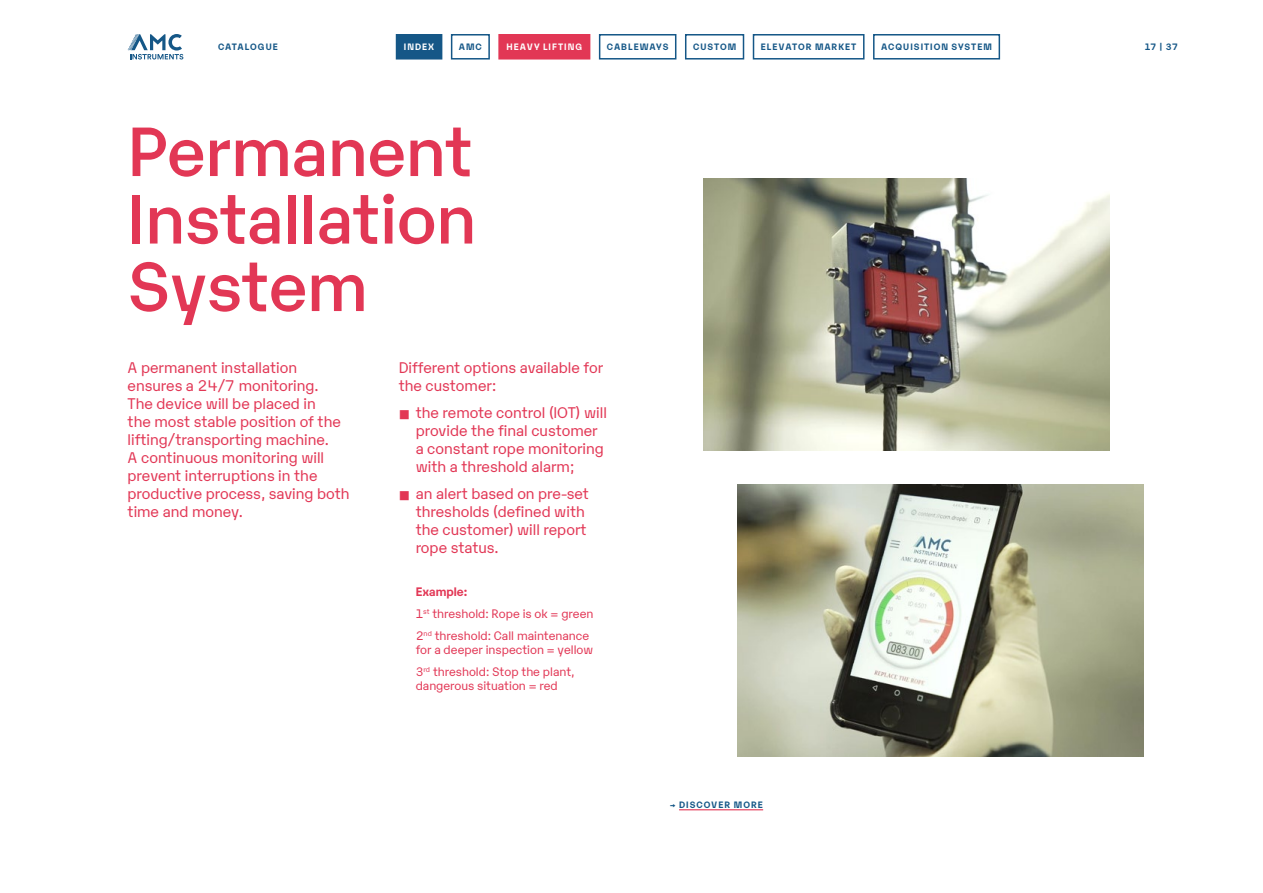
<style>
.page{position:relative;width:1263px;height:893px;background:#fff}
.page>*{position:absolute;margin:0;border:0;box-sizing:border-box;transform-origin:0 0}
.t1{font:500 67.5px/67.5px "Karelia";color:#e23755;text-align:justify}
.t2{font:15px/18px "Karelia";color:#e23755}
.t3{font:12px/21.6px "Karelia";color:#e23755}
.t4{font:700 9px "Karelia";letter-spacing:.105em;color:#155787}
.t5{font:700 9px "Karelia";letter-spacing:.115em;color:#fff}
.s1{font-weight:700}
</style>
<div class="page">
<svg style="left:128px;top:34px;width:55px;height:26px"></svg>
<div style="left:451px;top:34px;width:39px;height:26px;border:2px solid #155787"></div>
<div style="left:396px;top:35px;width:46px;height:24px;background:#155787"></div>
<div style="left:396px;top:34px;width:46px;height:26px;border:2px solid #155787"></div>
<div style="left:753px;top:34px;width:111px;height:26px;border:2px solid #155787"></div>
<div style="left:499px;top:35px;width:91px;height:24px;background:#e23755"></div>
<div style="left:498px;top:34px;width:92px;height:26px;border:2px solid #e23755"></div>
<div style="left:599px;top:34px;width:77px;height:26px;border:2px solid #155787"></div>
<div style="left:685px;top:34px;width:59px;height:26px;border:2px solid #155787"></div>
<div style="left:873px;top:34px;width:127px;height:26px;border:2px solid #155787"></div>
<img style="left:704px;top:179px;width:406px;height:272px">
<img style="left:738px;top:485px;width:406px;height:272px">
<hr style="left:679px;top:809px;width:84px;height:1px;background:#e23755">
<p class="t4" style="left:218px;top:40px;width:61px">CATALOGUE</p>
<p class="t5" style="left:404px;top:40px;width:32px">INDEX</p>
<p class="t4" style="left:459px;top:40px;width:24px">AMC</p>
<p class="t5" style="left:506px;top:40px;width:77px">HEAVY LIFTING</p>
<p class="t4" style="left:607px;top:40px;width:63px">CABLEWAYS</p>
<p class="t4" style="left:693px;top:40px;width:45px">CUSTOM</p>
<p class="t4" style="left:761px;top:40px;width:97px">ELEVATOR MARKET</p>
<p class="t4" style="left:881px;top:40px;width:112px">ACQUISITION SYSTEM</p>
<p class="t4" style="left:1145px;top:40px;width:35px">17 | 37</p>
<h1 class="t1" style="left:128px;top:113px;width:350px">Permanent Installation System</h1>
<p class="t2" style="left:128px;top:357px;width:224px">A permanent installation ensures a 24/7 monitoring.<br>The device will be placed in<br>the most stable position of the lifting/transporting machine.<br>A continuous monitoring will prevent interruptions in the productive process, saving both time and money.</p>
<p class="t2" style="left:399px;top:357px;width:206px">Different options available for the customer:</p>
<p class="t2" style="left:416px;top:402px;width:193px;text-indent:-17px">■ the remote control (IOT) will provide the final customer a constant rope monitoring with a threshold alarm;</p>
<p class="t2" style="left:416px;top:483px;width:175px;text-indent:-17px">■ an alert based on pre-set thresholds (defined with the customer) will report rope status.</p>
<p class="t3" style="left:416px;top:580px;width:179px"><span class="s1">Example:<br></span>1<sup>st</sup> threshold: Rope is ok = green<br>2<sup>nd</sup> threshold: Call maintenance</p>
<p class="t3" style="left:416px;top:638px;width:179px">for a deeper inspection = yellow<br>3<sup>rd</sup> threshold: Stop the plant,</p>
<p class="t3" style="left:416px;top:674px;width:144px">dangerous situation = red</p>
<p class="t4" style="left:670px;top:798px;width:95px">→ DISCOVER MORE</p>
</div>
